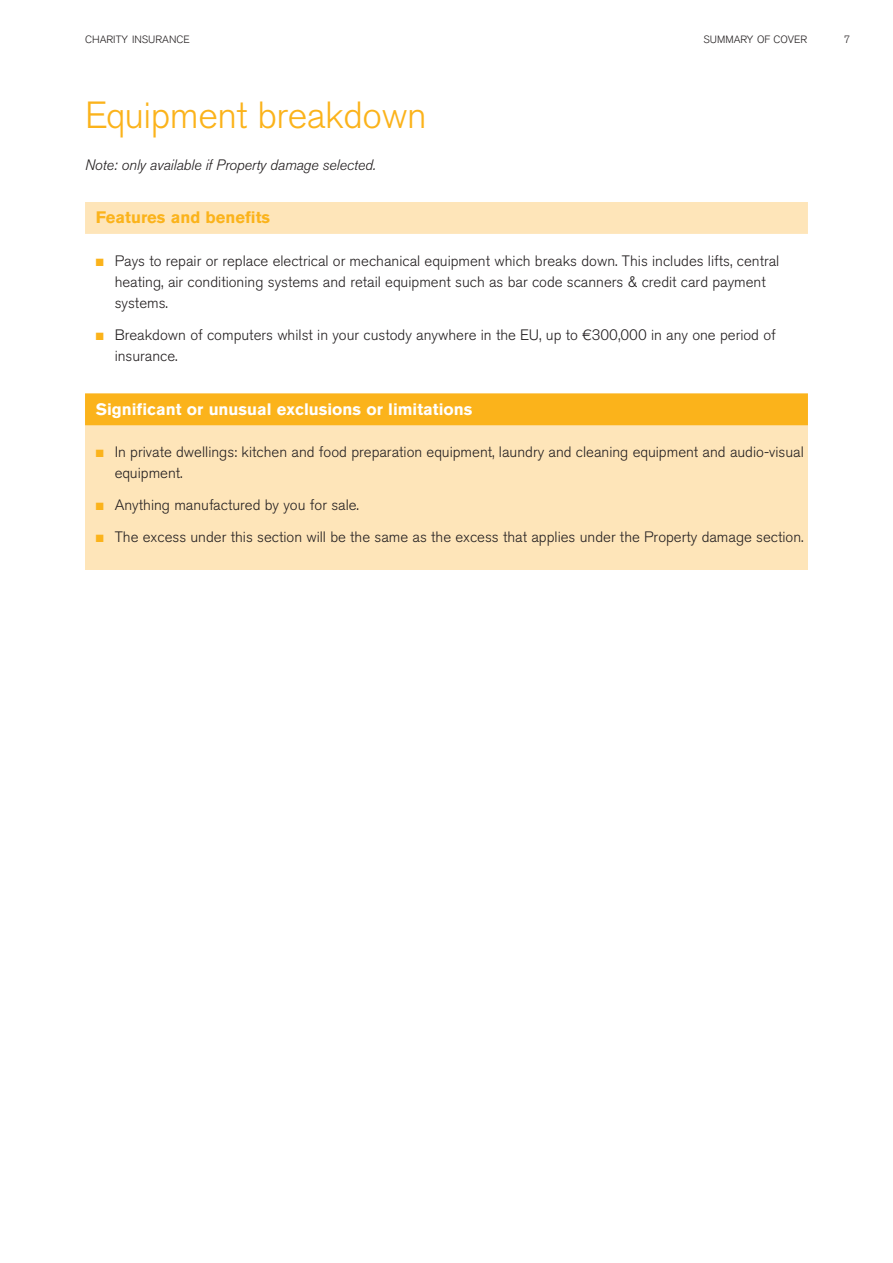
<style>
.page{position:relative;width:893px;height:1263px;background:#fff}
.page>*{position:absolute;margin:0;border:0;box-sizing:border-box;transform-origin:0 0}
.t1{font:300 37.5px "Akzidenz Grotesk BQ";letter-spacing:-.01em;color:#fbb31b}
.t2{font:700 16.5px "Akzidenz Grotesk BQ";color:#fff}
.t3{font:700 16.5px "Akzidenz Grotesk BQ";color:#fbb31b}
.t4{font:300 15px/21.3px "Akzidenz Grotesk BQ";color:#231f20}
.t5{font:italic 300 15px "Akzidenz Grotesk BQ";letter-spacing:-.01em;color:#231f20}
.t6{font:300 10.5px "Akzidenz Grotesk BQ";color:#231f20}
.s1{color:#fbb31b}
</style>
<div class="page">
<div style="left:85px;top:397px;width:723px;height:173px;background:#fee5b9"></div>
<div style="left:85px;top:202px;width:723px;height:32px;background:#fee5b9"></div>
<div style="left:85px;top:393px;width:723px;height:32px;background:#fbb31b"></div>
<p class="t6" style="left:85px;top:35px;width:106px">CHARITY INSURANCE</p>
<p class="t6" style="left:703px;top:35px;width:105px">SUMMARY OF COVER</p>
<p class="t6" style="left:844px;top:35px;width:8px">7</p>
<h1 class="t1" style="left:85px;top:101px;width:343px">Equipment breakdown</h1>
<p class="t5" style="left:85px;top:159px;width:292px">Note: only available if Property damage selected.</p>
<p class="t3" style="left:96px;top:212px;width:176px">Features and benefits</p>
<p class="t4" style="left:115px;top:252px;width:666px;text-indent:-19px"><span class="s1">■</span> Pays to repair or replace electrical or mechanical equipment which breaks down. This includes lifts, central heating, air conditioning systems and retail equipment such as bar code scanners &amp; credit card payment systems.</p>
<p class="t4" style="left:115px;top:326px;width:663px;text-indent:-19px"><span class="s1">■</span> Breakdown of computers whilst in your custody anywhere in the EU, up to €300,000 in any one period of insurance.</p>
<p class="t2" style="left:96px;top:403px;width:378px">Significant or unusual exclusions or limitations</p>
<p class="t4" style="left:115px;top:443px;width:691px;text-indent:-19px"><span class="s1">■</span> In private dwellings: kitchen and food preparation equipment, laundry and cleaning equipment and audio-visual equipment.</p>
<p class="t4" style="left:96px;top:496px;width:265px"><span class="s1">■</span> Anything manufactured by you for sale.</p>
<p class="t4" style="left:96px;top:528px;width:710px"><span class="s1">■</span> The excess under this section will be the same as the excess that applies under the Property damage section.</p>
</div>
